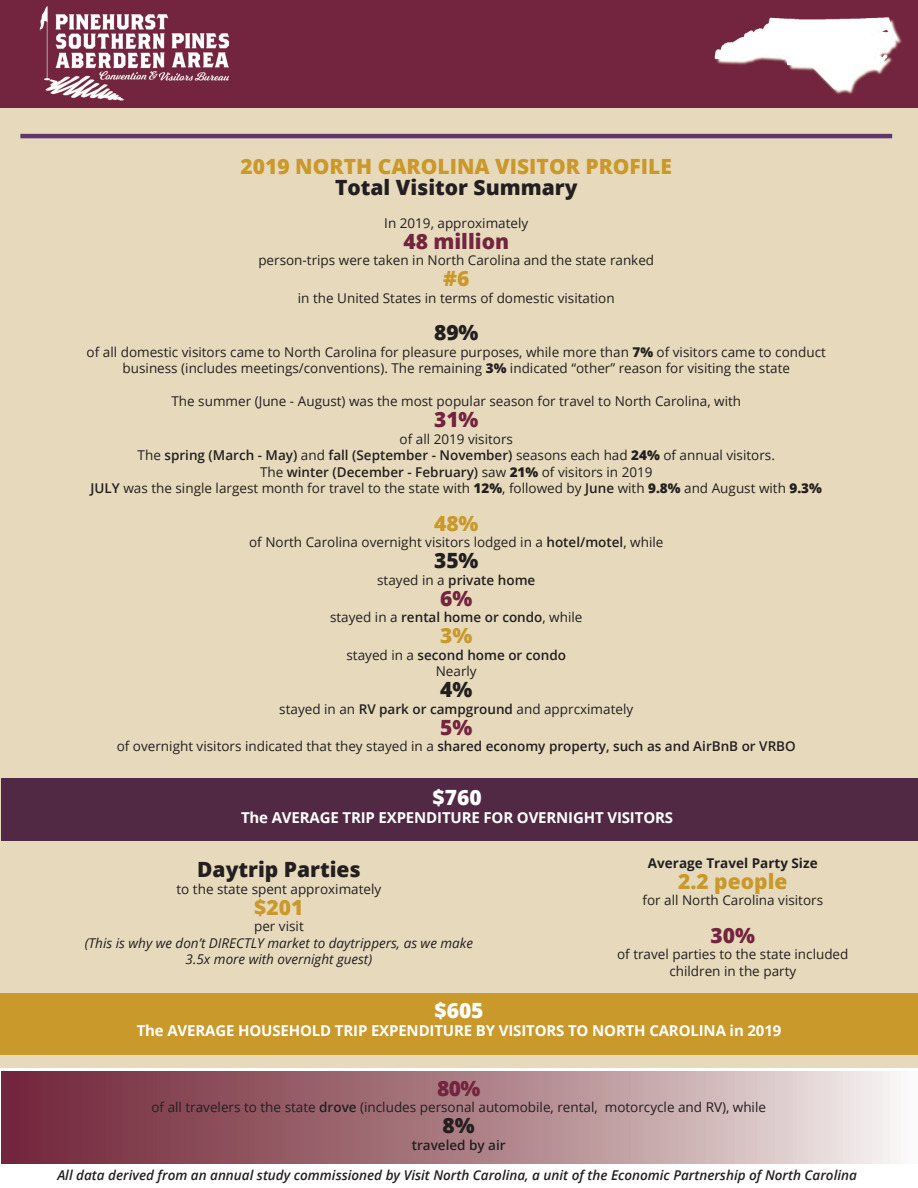
<style>
.page{position:relative;width:918px;height:1188px;background:#fff}
.page>*{position:absolute;margin:0;border:0;box-sizing:border-box;transform-origin:0 0}
.t1{font:800 21px "Open Sans";color:#c9992b}
.t2{font:800 21px "Open Sans";color:#231f20}
.t3{font:800 21px "Open Sans";color:#73243e}
.t4{font:800 21px "Open Sans";color:#fff}
.t5{font:700 15px "Open Sans";letter-spacing:-.01em;color:#fff}
.t6{font:13.5px/16.5px "Open Sans";color:#231f20;text-align:center}
.t7{font:italic 600 13.5px "Open Sans";color:#231f20}
.t8{font:600 13.5px/16.5px "Open Sans";color:#231f20;text-align:center}
.t9{font:italic 13.5px/16.5px "Open Sans";color:#231f20;text-align:center}
.t10{font:700 13.5px "Open Sans";color:#231f20}
.s1{font-weight:800}
.s2{font-weight:600}
.s3{font-weight:400}
</style>
<div class="page">
<div style="left:0;top:108px;width:918px;height:959px;background:#e7dabc"></div>
<div style="left:0;top:0;width:918px;height:108px;background:#73243e"></div>
<img style="left:39px;top:6px;width:191px;height:75px">
<img style="left:39px;top:72px;width:120px;height:29px">
<img style="left:714px;top:17px;width:188px;height:77px">
<svg style="left:2px;top:1071px;width:895px;height:92px;background:#ac8087"></svg>
<div style="left:0;top:994px;width:918px;height:61px;background:#c9992b"></div>
<div style="left:2px;top:778px;width:916px;height:63px;background:#522944"></div>
<hr style="left:20px;top:134px;width:872px;height:4px;background:#61356e">
<h1 class="t1" style="left:241px;top:150px;width:433px">2019 NORTH CAROLINA VISITOR PROFILE</h1>
<h1 class="t2" style="left:335px;top:171px;width:244px">Total Visitor Summary</h1>
<p class="t6" style="left:384px;top:214px;width:146px">In 2019, approximately</p>
<h1 class="t3" style="left:403px;top:225px;width:107px">48 million</h1>
<p class="t6" style="left:258px;top:252px;width:397px">person-trips were taken in North Carolina and the state ranked</p>
<h1 class="t1" style="left:443px;top:262px;width:28px">#6</h1>
<p class="t6" style="left:298px;top:289px;width:318px">in the United States in terms of domestic visitation</p>
<h1 class="t2" style="left:434px;top:316px;width:46px">89%</h1>
<p class="t6" style="left:87px;top:343px;width:741px">of all domestic visitors came to North Carolina for pleasure purposes, while more than <span class="s1">7%</span> of visitors came to conduct business (includes meetings/conventions). The remaining <span class="s1">3%</span> indicated “other” reason for visiting the state</p>
<p class="t6" style="left:171px;top:393px;width:571px">The summer (June - August) was the most popular season for travel to North Carolina, with</p>
<h1 class="t3" style="left:434px;top:403px;width:46px">31%</h1>
<p class="t6" style="left:91px;top:430px;width:733px">of all 2019 visitors<br>The <span class="s2">spring (March - May)</span> and <span class="s2">fall (September - November)</span> seasons each had <span class="s1">24%</span> of annual visitors.<br>The <span class="s2">winter (December - February)</span> saw <span class="s1">21%</span> of visitors in 2019<br><span class="s2">JULY</span> was the single largest month for travel to the state with <span class="s1">12%</span>, followed by <span class="s2">June</span> with <span class="s1">9.8%</span> and August with <span class="s1">9.3%</span></p>
<h1 class="t1" style="left:434px;top:507px;width:46px">48%</h1>
<p class="t6" style="left:249px;top:534px;width:416px">of North Carolina overnight visitors lodged in a <span class="s2">hotel/motel</span>, while</p>
<h1 class="t2" style="left:434px;top:544px;width:46px">35%</h1>
<p class="t8" style="left:377px;top:571px;width:160px"><span class="s3">stayed in a</span> private home</p>
<h1 class="t3" style="left:440px;top:582px;width:34px">6%</h1>
<p class="t8" style="left:330px;top:609px;width:254px"><span class="s3">stayed in a</span> rental home or condo<span class="s3">, while</span></p>
<h1 class="t1" style="left:440px;top:619px;width:34px">3%</h1>
<p class="t8" style="left:346px;top:646px;width:221px"><span class="s3">stayed in a</span> second home or condo<br><span class="s3">Nearly</span></p>
<h1 class="t2" style="left:440px;top:673px;width:34px">4%</h1>
<p class="t6" style="left:279px;top:700px;width:355px">stayed in an <span class="s2">RV park or campground</span> and apprcximately</p>
<h1 class="t3" style="left:440px;top:711px;width:34px">5%</h1>
<p class="t6" style="left:117px;top:738px;width:681px">of overnight visitors indicated that they stayed in a <span class="s2">shared economy property, such as and AirBnB or VRBO</span></p>
<h1 class="t4" style="left:432px;top:781px;width:51px">$760</h1>
<p class="t5" style="left:241px;top:807px;width:434px">The AVERAGE TRIP EXPENDITURE FOR OVERNIGHT VISITORS</p>
<h1 class="t2" style="left:197px;top:853px;width:165px">Daytrip Parties</h1>
<p class="t6" style="left:177px;top:880px;width:206px">to the state spent approximately</p>
<h1 class="t1" style="left:254px;top:891px;width:51px">$201</h1>
<p class="t6" style="left:254px;top:918px;width:51px">per visit</p>
<p class="t9" style="left:85px;top:934px;width:390px">(This is why we don’t DIRECTLY market to daytrippers, as we make<br>3.5x more with overnight guest)</p>
<p class="t10" style="left:648px;top:853px;width:171px">Average Travel Party Size</p>
<h1 class="t1" style="left:678px;top:865px;width:111px">2.2 people</h1>
<p class="t6" style="left:642px;top:892px;width:182px">for all North Carolina visitors</p>
<h1 class="t3" style="left:711px;top:919px;width:46px">30%</h1>
<p class="t6" style="left:617px;top:946px;width:233px">of travel parties to the state included children in the party</p>
<h1 class="t4" style="left:434px;top:995px;width:51px">$605</h1>
<p class="t5" style="left:137px;top:1020px;width:646px">The AVERAGE HOUSEHOLD TRIP EXPENDITURE BY VISITORS TO NORTH CAROLINA in 2019</p>
<h1 class="t3" style="left:437px;top:1072px;width:45px">80%</h1>
<p class="t6" style="left:151px;top:1099px;width:616px">of all travelers to the state <span class="s2">drove</span> (includes personal automobile, rental, motorcycle and RV), while</p>
<h1 class="t2" style="left:443px;top:1110px;width:34px">8%</h1>
<p class="t8" style="left:412px;top:1136px;width:95px">traveled by air</p>
<p class="t7" style="left:57px;top:1165px;width:801px">All data derived from an annual study commissioned by Visit North Carolina, a unit of the Economic Partnership of North Carolina</p>
</div>
